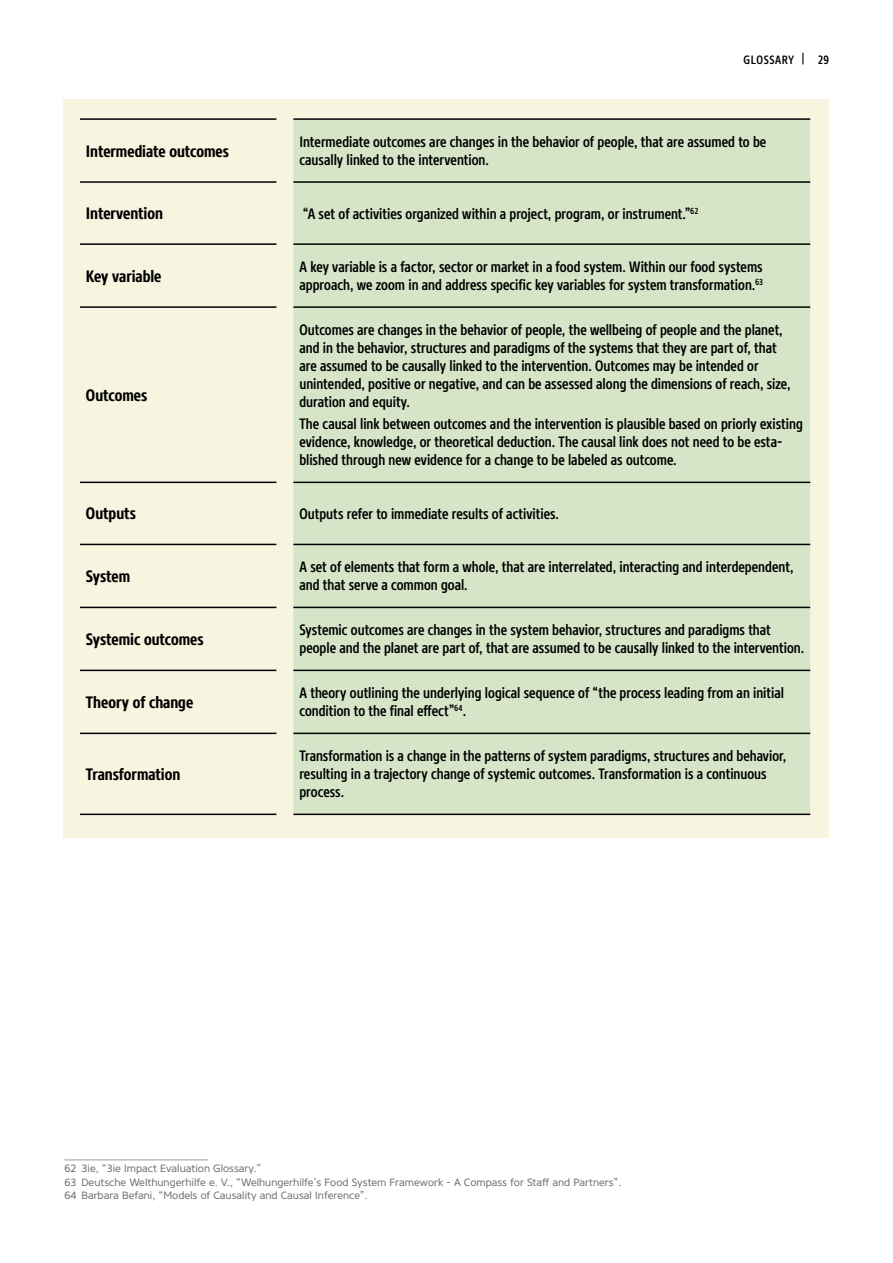
<style>
.page{position:relative;width:893px;height:1263px;background:#fff}
.page>*{position:absolute;margin:0;border:0;box-sizing:border-box;transform-origin:0 0}
.t1{font:16.5px "CORESANSWHHHEADNR Cn Bd";color:#000}
.t2{font:15px/18px "CORESANSWHHSUBNR Cn Md";color:#000}
.t3{font:12px "CORESANSWHHSUBNR Cn Md";letter-spacing:.045em;color:#000}
.t4{font:10.5px/13.5px "CORESANSWHHCOPYN Reg";color:#706f6f}
</style>
<div class="page">
<div style="left:64px;top:99px;width:765px;height:738px;background:#f7f4e0"></div>
<div style="left:293px;top:120px;width:517px;height:693px;background:#d6e4c8"></div>
<hr style="left:80px;top:118px;width:196px;height:2px;background:#000">
<hr style="left:80px;top:181px;width:196px;height:2px;background:#000">
<hr style="left:80px;top:243px;width:196px;height:2px;background:#000">
<hr style="left:80px;top:306px;width:196px;height:2px;background:#000">
<hr style="left:80px;top:482px;width:196px;height:1px;background:#000">
<hr style="left:80px;top:544px;width:196px;height:1px;background:#000">
<hr style="left:80px;top:607px;width:196px;height:1px;background:#000">
<hr style="left:80px;top:670px;width:196px;height:1px;background:#000">
<hr style="left:80px;top:733px;width:196px;height:1px;background:#000">
<hr style="left:80px;top:813px;width:196px;height:2px;background:#000">
<hr style="left:293px;top:118px;width:517px;height:2px;background:#000">
<hr style="left:293px;top:181px;width:517px;height:2px;background:#000">
<hr style="left:293px;top:243px;width:517px;height:2px;background:#000">
<hr style="left:293px;top:306px;width:517px;height:2px;background:#000">
<hr style="left:293px;top:482px;width:517px;height:1px;background:#000">
<hr style="left:293px;top:544px;width:517px;height:1px;background:#000">
<hr style="left:293px;top:607px;width:517px;height:1px;background:#000">
<hr style="left:293px;top:670px;width:517px;height:1px;background:#000">
<hr style="left:293px;top:733px;width:517px;height:1px;background:#000">
<hr style="left:293px;top:813px;width:517px;height:2px;background:#000">
<hr style="left:64px;top:1159px;width:144px;height:1px;background:#9d9d9c">
<p class="t3" style="left:743px;top:52px;width:87px">GLOSSARY | 29</p>
<p class="t1" style="left:86px;top:140px;width:145px">Intermediate outcomes</p>
<p class="t2" style="left:299px;top:133px;width:468px">Intermediate outcomes are changes in the behavior of people, that are assumed to be causally linked to the intervention.</p>
<p class="t1" style="left:86px;top:203px;width:79px">Intervention</p>
<p class="t2" style="left:303px;top:204px;width:397px">“A set of activities organized within a project, program, or instrument.”<sup>62</sup></p>
<p class="t1" style="left:86px;top:265px;width:77px">Key variable</p>
<p class="t2" style="left:299px;top:258px;width:465px">A key variable is a factor, sector or market in a food system. Within our food systems approach, we zoom in and address specific key variables for system transformation.<sup>63</sup></p>
<p class="t1" style="left:86px;top:384px;width:63px">Outcomes</p>
<p class="t2" style="left:299px;top:321px;width:493px">Outcomes are changes in the behavior of people, the wellbeing of people and the planet, and in the behavior, structures and paradigms of the systems that they are part of, that are assumed to be causally linked to the intervention. Outcomes may be intended or unintended, positive or negative, and can be assessed along the dimensions of reach, size, duration and equity.</p>
<p class="t2" style="left:299px;top:415px;width:505px">The causal link between outcomes and the intervention is plausible based on priorly existing evidence, knowledge, or theoretical deduction. The causal link does not need to be esta&shy;blished through new evidence for a change to be labeled as outcome.</p>
<p class="t1" style="left:86px;top:503px;width:52px">Outputs</p>
<p class="t2" style="left:299px;top:505px;width:261px">Outputs refer to immediate results of activities.</p>
<p class="t1" style="left:86px;top:565px;width:46px">System</p>
<p class="t2" style="left:299px;top:558px;width:496px">A set of elements that form a whole, that are interrelated, interacting and interdependent, and that serve a common goal.</p>
<p class="t1" style="left:86px;top:628px;width:119px">Systemic outcomes</p>
<p class="t2" style="left:299px;top:621px;width:506px">Systemic outcomes are changes in the system behavior, structures and paradigms that people and the planet are part of, that are assumed to be causally linked to the intervention.</p>
<p class="t1" style="left:86px;top:691px;width:109px">Theory of change</p>
<p class="t2" style="left:299px;top:684px;width:486px">A theory outlining the underlying logical sequence of “the process leading from an initial condition to the final effect”<sup>64</sup>.</p>
<p class="t1" style="left:86px;top:763px;width:96px">Transformation</p>
<p class="t2" style="left:299px;top:747px;width:489px">Transformation is a change in the patterns of system paradigms, structures and behavior, resulting in a trajectory change of systemic outcomes. Transformation is a continuous process.</p>
<p class="t4" style="left:64px;top:1162px;width:558px">62 3ie, “3ie Impact Evaluation Glossary.”<br>63 Deutsche Welthungerhilfe e. V., “Welhungerhilfe’s Food System Framework - A Compass for Staff and Partners”.<br>64 Barbara Befani, “Models of Causality and Causal Inference”.</p>
</div>
